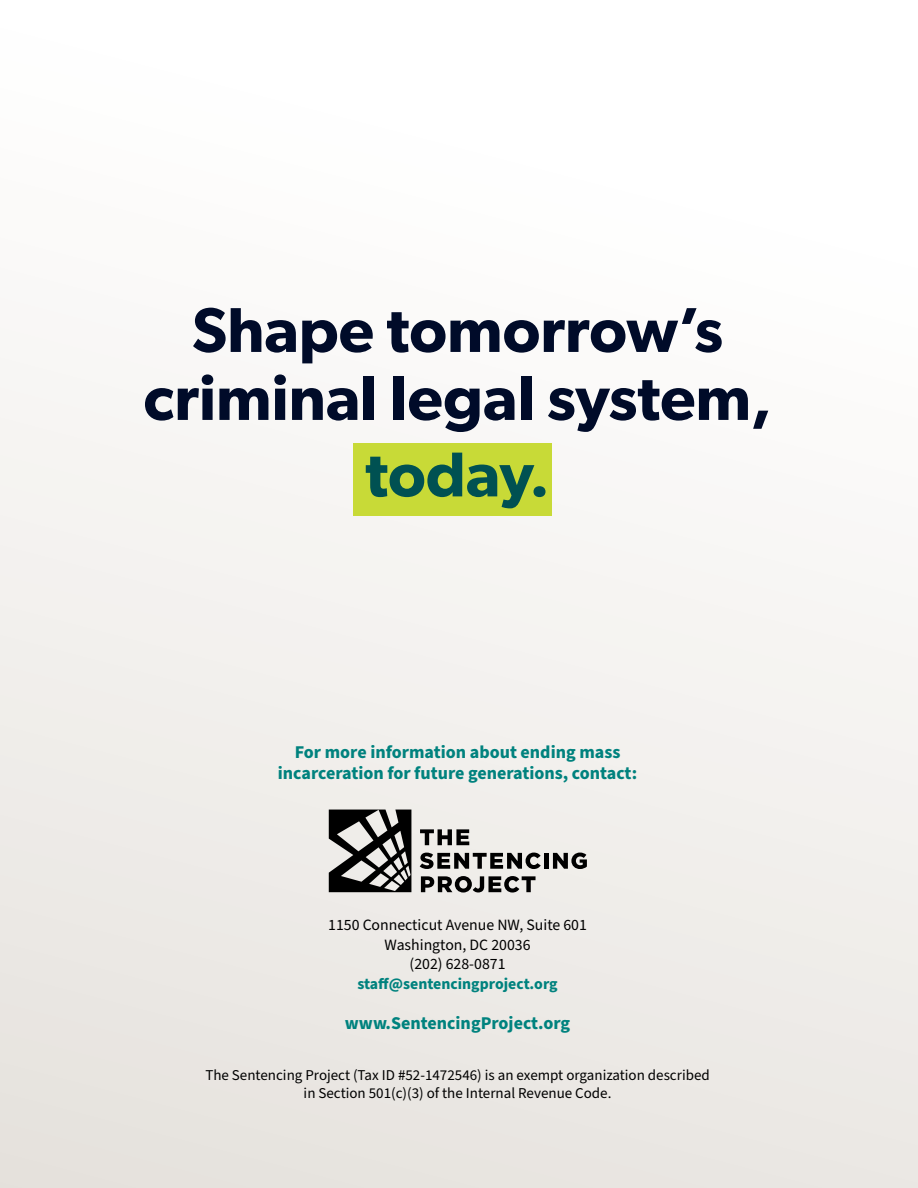
<style>
.page{position:relative;width:918px;height:1188px;background:#fff}
.page>*{position:absolute;margin:0;border:0;box-sizing:border-box;transform-origin:0 0}
.t1{font:600 63.45px/67.9px "Gibson";color:#000b29;text-align:center}
.t2{font:600 63.45px "Gibson";color:#005152}
.t3{font:700 18px/21px "Source Sans Pro";color:#00827e;text-align:center}
.t4{font:15.75px/19.5px "Source Sans Pro";color:#000;text-align:center}
.t5{font:700 15.75px "Source Sans Pro";color:#00827e}
.t6{font:15px/18px "Source Sans Pro";color:#000;text-align:center}
</style>
<div class="page">
<div style="left:0;top:0;width:918px;height:1188px;background:linear-gradient(to bottom,#fff,#e8e5e0)"></div>
<svg style="left:329px;top:810px;width:82px;height:82px;background:#626160"></svg>
<svg style="left:420px;top:829px;width:49px;height:16px"></svg>
<svg style="left:420px;top:853px;width:121px;height:16px;background:#6d6c6a"></svg>
<hr style="left:544px;top:853px;width:4px;height:16px;background:#000">
<svg style="left:553px;top:853px;width:34px;height:16px"></svg>
<svg style="left:421px;top:876px;width:115px;height:17px;background:#797876"></svg>
<div style="left:354px;top:443px;width:198px;height:72px;background:#c8da37"></div>
<h1 class="t1" style="left:143px;top:295px;width:630px">Shape tomorrow’s criminal legal system,</h1>
<h1 class="t2" style="left:365px;top:437px;width:186px">today.</h1>
<p class="t3" style="left:278px;top:742px;width:361px">For more information about ending mass incarceration for future generations, contact:</p>
<p class="t4" style="left:328px;top:916px;width:260px">1150 Connecticut Avenue NW, Suite 601<br>Washington, DC 20036<br>(202) 628-0871</p>
<p class="t5" style="left:357px;top:973px;width:202px">staff@sentencingproject.org</p>
<p class="t3" style="left:345px;top:1013px;width:227px">www.SentencingProject.org</p>
<p class="t6" style="left:205px;top:1067px;width:506px">The Sentencing Project (Tax ID #52-1472546) is an exempt organization described in Section 501(c)(3) of the Internal Revenue Code.</p>
</div>
